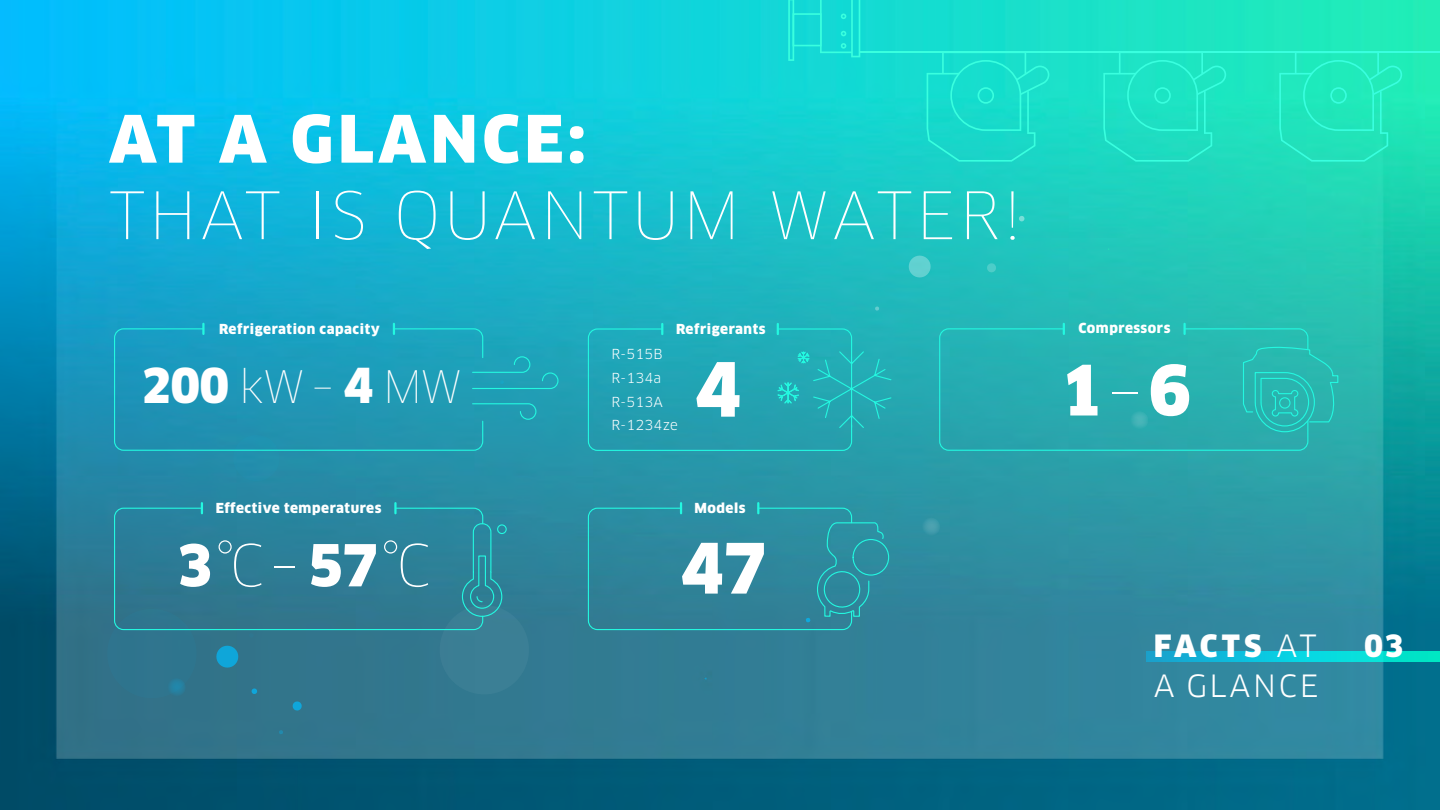
<style>
.page{position:relative;width:1440px;height:810px;background:#fff}
.page>*{position:absolute;margin:0;border:0;box-sizing:border-box;transform-origin:0 0}
.t1{font:900 72.82px "Clan Pro";color:#fff}
.t2{font:900 67.72px "Clan Pro";color:#fff}
.t3{font:100 63.75px "Clan Pro";letter-spacing:.05em;color:#fff}
.t4{font:900 63.75px "Clan Pro";letter-spacing:.07em;color:#fff}
.t5{font:100 56.4px "Clan Pro";color:#fff}
.t6{font:100 43.72px "Clan Pro";color:#fff}
.t7{font:900 30px "Clan Pro";letter-spacing:.11em;color:#fff}
.t8{font:30px "Clan Pro";letter-spacing:.09em;color:#fff}
.t9{font:900 13.5px "Clan Pro";letter-spacing:.04em;color:#fff}
.t10{font:13.5px/23.7px "Clan Pro";letter-spacing:.02em;color:#fff}
.s1{font-weight:900;font-size:47.03px}
.s2{font-weight:100}
.s3{font-weight:900}
.s4{font-weight:400}
</style>
<div class="page">
<img style="left:0;top:0;width:1440px;height:810px">
<svg style="left:279px;top:730px;width:4px;height:5px"></svg>
<svg style="left:907px;top:254px;width:25px;height:25px"></svg>
<svg style="left:1019px;top:215px;width:6px;height:7px"></svg>
<svg style="left:875px;top:306px;width:4px;height:5px"></svg>
<svg style="left:920px;top:516px;width:22px;height:22px"></svg>
<svg style="left:939px;top:263px;width:400px;height:188px;background:#26b7b3"></svg>
<svg style="left:113px;top:321px;width:446px;height:163px;background:#1f98b5"></svg>
<svg style="left:587px;top:503px;width:303px;height:128px;background:#2d8a9e"></svg>
<svg style="left:587px;top:324px;width:305px;height:128px;background:#22a7b4"></svg>
<svg style="left:1146px;top:651px;width:294px;height:11px;background:#0acbd7"></svg>
<svg style="left:101px;top:503px;width:434px;height:208px;background:#2e7c94"></svg>
<hr style="left:859px;top:52px;width:581px;height:1px;background:#39ffdf">
<svg style="left:788px;top:0;width:72px;height:61px;background:#18ded6"></svg>
<svg style="left:1279px;top:51px;width:123px;height:111px;background:#22e8bd"></svg>
<svg style="left:1103px;top:51px;width:123px;height:111px;background:#1fe3c5"></svg>
<svg style="left:927px;top:51px;width:122px;height:111px;background:#1adecc"></svg>
<h3 class="t4" style="left:109px;top:101px;width:478px">AT A GLANCE:</h3>
<h3 class="t3" style="left:109px;top:177px;width:915px">THAT IS QUANTUM WATER!</h3>
<p class="t9" style="left:219px;top:321px;width:162px">Refrigeration capacity</p>
<p class="t9" style="left:676px;top:321px;width:91px">Refrigerants</p>
<p class="t9" style="left:1078px;top:320px;width:94px">Compressors</p>
<p class="t10" style="left:612px;top:343px;width:68px">R-515B<br>R-134a<br>R-513A<br>R-1234ze</p>
<h1 class="t1" style="left:695px;top:346px;width:48px">4</h1>
<h3 class="t6" style="left:142px;top:361px;width:323px"><span class="s1">200</span> kW – <span class="s1">4</span> MW</h3>
<h2 class="t2" style="left:1060px;top:350px;width:133px">1 <span class="s2">–</span> 6</h2>
<p class="t9" style="left:216px;top:500px;width:167px">Effective temperatures</p>
<p class="t9" style="left:694px;top:500px;width:53px">Models</p>
<h3 class="t5" style="left:177px;top:532px;width:256px"><span class="s3">3</span>°C – <span class="s3">57</span>°C</h3>
<h2 class="t2" style="left:680px;top:528px;width:88px">47</h2>
<h3 class="t7" style="left:1154px;top:628px;width:164px">FACTS <span class="s4">AT</span></h3>
<h3 class="t7" style="left:1364px;top:628px;width:41px">03</h3>
<h3 class="t8" style="left:1154px;top:668px;width:166px">A GLANCE</h3>
</div>
